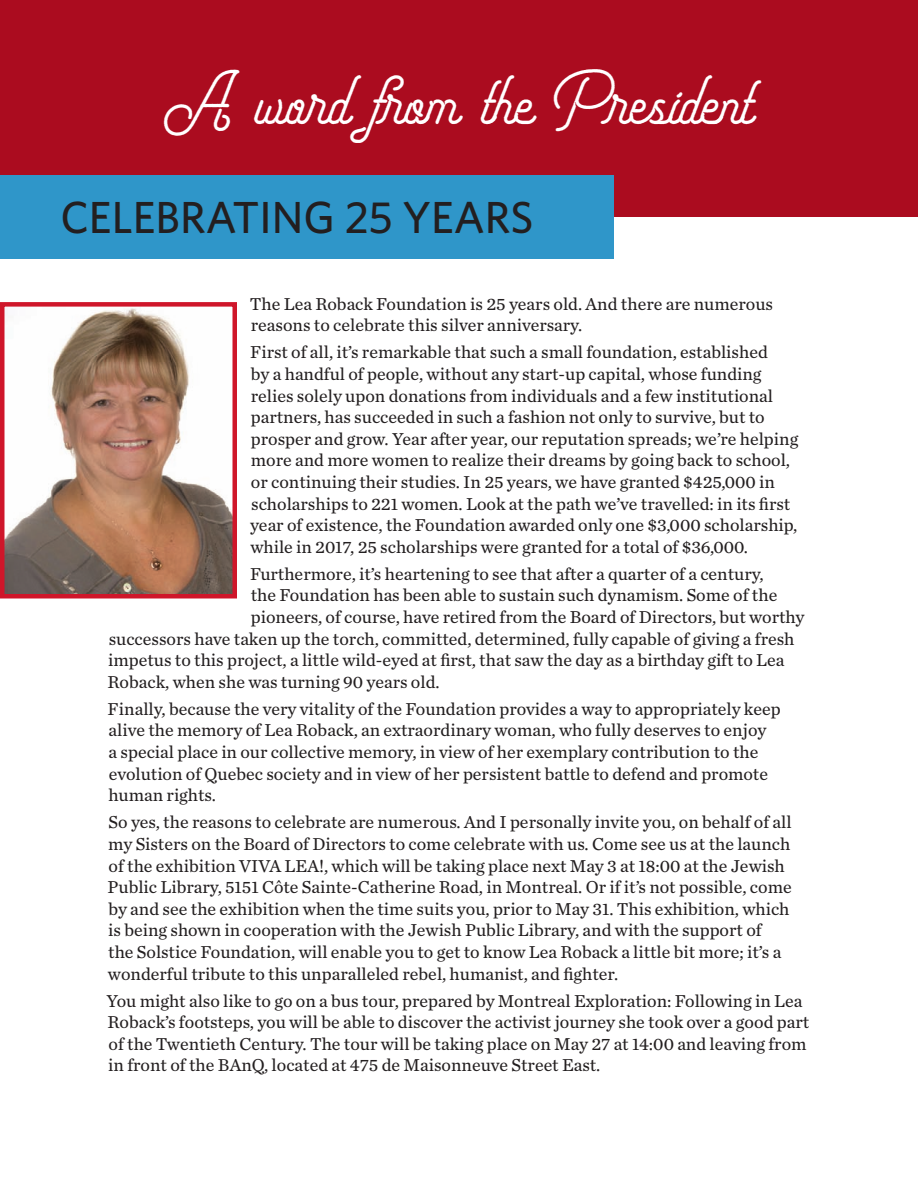
<style>
.page{position:relative;width:918px;height:1188px;background:#fff}
.page>*{position:absolute;margin:0;border:0;box-sizing:border-box;transform-origin:0 0}
.t1{font:700 45px "Freeday Script Rough Solid";letter-spacing:-.01em;color:#fff}
.t2{font:500 45px "Whitney";color:#231f20}
.t3{font:18px/21.6px "Chronicle Text G2";color:#231f20}
</style>
<div class="page">
<div style="left:0;top:0;width:918px;height:217px;background:#ab0c1f"></div>
<img style="left:5px;top:308px;width:227px;height:285px">
<div style="left:0;top:302px;width:237px;height:296px;border:4px solid #cf162a"></div>
<div style="left:0;top:176px;width:614px;height:83px;background:#2f96c9"></div>
<h1 class="t1" style="left:165px;top:81px;width:590px">A word from the President</h1>
<h1 class="t2" style="left:61px;top:187px;width:474px">CELEBRATING 25 YEARS</h1>
<p class="t3" style="left:250px;top:292px;width:525px">The Lea Roback Foundation is 25 years old. And there are numerous reasons to celebrate this silver anniversary.</p>
<p class="t3" style="left:250px;top:341px;width:550px">First of all, it’s remarkable that such a small foundation, established<br>by a handful of people, without any start-up capital, whose funding relies solely upon donations from individuals and a few institutional partners, has succeeded in such a fashion not only to survive, but to prosper and grow. Year after year, our reputation spreads; we’re helping more and more women to realize their dreams by going back to school, or continuing their studies. In 25 years, we have granted $425,000 in scholarships to 221 women. Look at the path we’ve travelled: in its first year of existence, the Foundation awarded only one $3,000 scholarship, while in 2017, 25 scholarships were granted for a total of $36,000.</p>
<p class="t3" style="left:250px;top:562px;width:515px">Furthermore, it’s heartening to see that after a quarter of a century,</p>
<p class="t3" style="left:251px;top:584px;width:528px">the Foundation has been able to sustain such dynamism. Some of the</p>
<p class="t3" style="left:251px;top:605px;width:555px">pioneers, of course, have retired from the Board of Directors, but worthy</p>
<p class="t3" style="left:109px;top:627px;width:687px">successors have taken up the torch, committed, determined, fully capable of giving a fresh</p>
<p class="t3" style="left:108px;top:649px;width:678px">impetus to this project, a little wild-eyed at first, that saw the day as a birthday gift to Lea</p>
<p class="t3" style="left:108px;top:670px;width:334px">Roback, when she was turning 90 years old.</p>
<p class="t3" style="left:108px;top:697px;width:675px">Finally, because the very vitality of the Foundation provides a way to appropriately keep alive the memory of Lea Roback, an extraordinary woman, who fully deserves to enjoy<br>a special place in our collective memory, in view of her exemplary contribution to the evolution of Quebec society and in view of her persistent battle to defend and promote human rights.</p>
<p class="t3" style="left:108px;top:811px;width:686px">So yes, the reasons to celebrate are numerous. And I personally invite you, on behalf of all my Sisters on the Board of Directors to come celebrate with us. Come see us at the launch of the exhibition VIVA LEA!, which will be taking place next May 3 at 18:00 at the Jewish Public Library, 5151 Côte Sainte-Catherine Road, in Montreal. Or if it’s not possible, come by and see the exhibition when the time suits you, prior to May 31. This exhibition, which is being shown in cooperation with the Jewish Public Library, and with the support of<br>the Solstice Foundation, will enable you to get to know Lea Roback a little bit more; it’s a wonderful tribute to this unparalleled rebel, humanist, and fighter.</p>
<p class="t3" style="left:107px;top:989px;width:704px">You might also like to go on a bus tour, prepared by Montreal Exploration: Following in Lea Roback’s footsteps, you will be able to discover the activist journey she took over a good part of the Twentieth Century. The tour will be taking place on May 27 at 14:00 and leaving from in front of the BAnQ, located at 475 de Maisonneuve Street East.</p>
</div>
